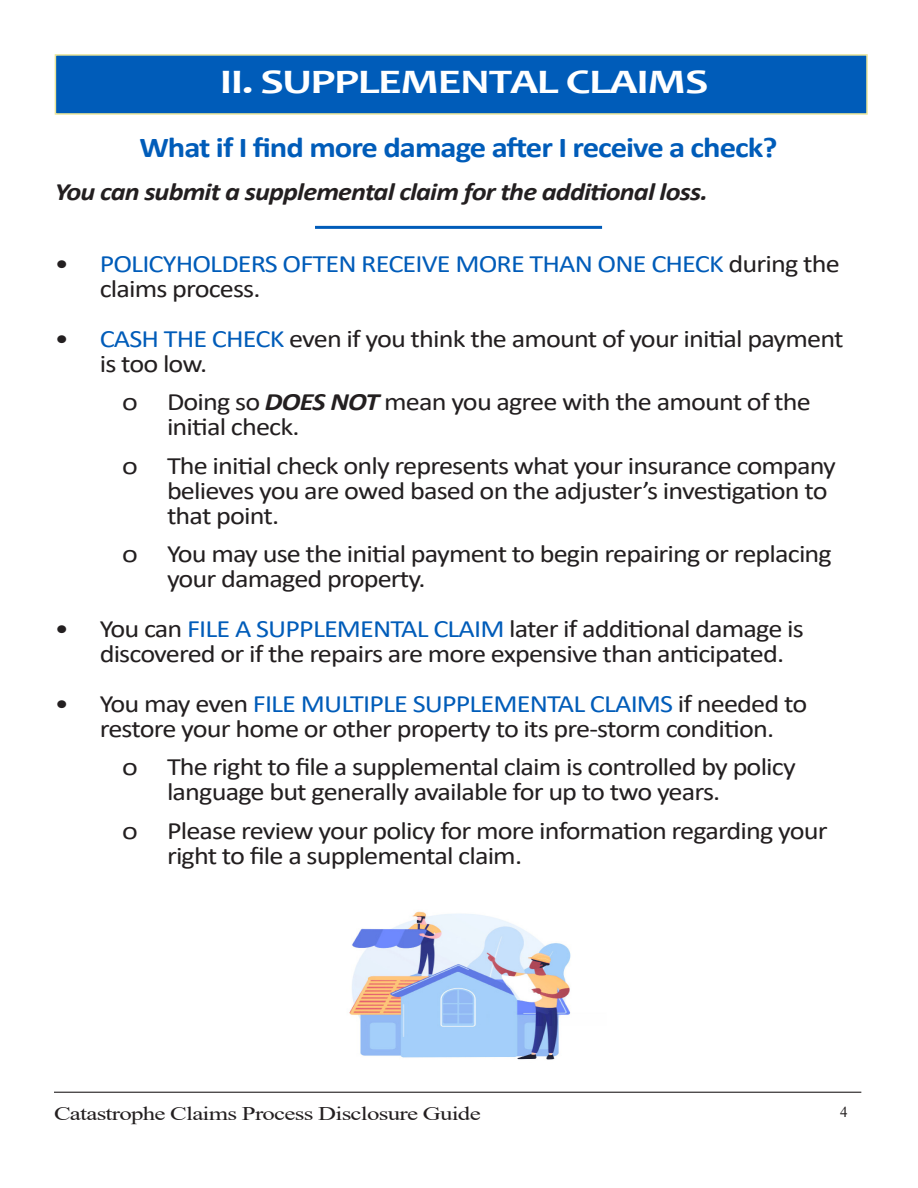
<style>
.page{position:relative;width:918px;height:1188px;background:#fff}
.page>*{position:absolute;margin:0;border:0;box-sizing:border-box;transform-origin:0 0}
.t1{font:700 34.65px "Candara";letter-spacing:-.03em;color:#fff;scale:1.3 1}
.text{font:700 28.8px "Calibri";color:#005cb9;scale:1.13 1}
.text-2{font:25.05px/25px "Calibri";letter-spacing:-.03em;color:#231f20;scale:1.13 1}
.text-3{font:25.05px/25px "Calibri";letter-spacing:-.03em;color:#005cb9;scale:1.13 1}
.text-4{font:italic 700 25.05px "Calibri";letter-spacing:-.03em;color:#231f20;scale:1.13 1}
.t2{font:19.2px "Times New Roman";letter-spacing:-.03em;color:#231f20;scale:1.3 1}
.t3{font:15px "Times New Roman";color:#231f20}
.s1{color:#231f20}
.s2{color:#005cb9}
.s3{font-weight:700;font-style:italic}
</style>
<div class="page">
<hr style="left:54px;top:1092px;width:807px;height:1px;background:#231f20">
<div style="left:55px;top:54px;width:813px;height:61px;background:#005cb9;border:2px solid #eae599"></div>
<img style="left:349px;top:911px;width:222px;height:149px">
<hr style="left:315px;top:226px;width:287px;height:3px;background:#005cb9">
<p class="t1" style="left:220px;top:60px;width:378px">II. SUPPLEMENTAL CLAIMS</p>
<p class="text" style="left:139px;top:127px;width:566px">What if I find more damage after I receive a check?</p>
<p class="text-4" style="left:55px;top:174px;width:579px">You can submit a supplemental claim for the additional loss.</p>
<p class="text-3" style="left:100px;top:250px;width:657px;text-indent:-45px"><span class="s1">•</span> POLICYHOLDERS OFTEN RECEIVE MORE THAN ONE CHECK <span class="s1">during the claims process.</span></p>
<p class="text-2" style="left:100px;top:325px;width:660px;text-indent:-45px">• <span class="s2">CASH THE CHECK</span> even if you think the amount of your initial payment is too low.</p>
<p class="text-2" style="left:167px;top:389px;width:571px;text-indent:-45px">ᴏ Doing so <span class="s3">DOES NOT</span> mean you agree with the amount of the initial check.</p>
<p class="text-2" style="left:167px;top:452px;width:594px;text-indent:-45px">ᴏ The initial check only represents what your insurance company believes you are owed based on the adjuster’s investigation to that point.</p>
<p class="text-2" style="left:167px;top:540px;width:590px;text-indent:-45px">ᴏ You may use the initial payment to begin repairing or replacing your damaged property.</p>
<p class="text-2" style="left:100px;top:615px;width:625px;text-indent:-45px">• You can <span class="s2">FILE A SUPPLEMENTAL CLAIM</span> later if additional damage is discovered or if the repairs are more expensive than anticipated.</p>
<p class="text-2" style="left:55px;top:690px;width:667px;text-align:center">• You may even <span class="s2">FILE MULTIPLE SUPPLEMENTAL CLAIMS</span> if needed to restore your home or other property to its pre-storm condition.</p>
<p class="text-2" style="left:167px;top:754px;width:558px;text-indent:-45px">ᴏ The right to file a supplemental claim is controlled by policy language but generally available for up to two years.</p>
<p class="text-2" style="left:167px;top:817px;width:586px;text-indent:-45px">ᴏ Please review your policy for more information regarding your right to file a supplemental claim.</p>
<p class="t2" style="left:54px;top:1100px;width:330px">Catastrophe Claims Process Disclosure Guide</p>
<p class="t3" style="left:840px;top:1101px;width:9px">4</p>
</div>
